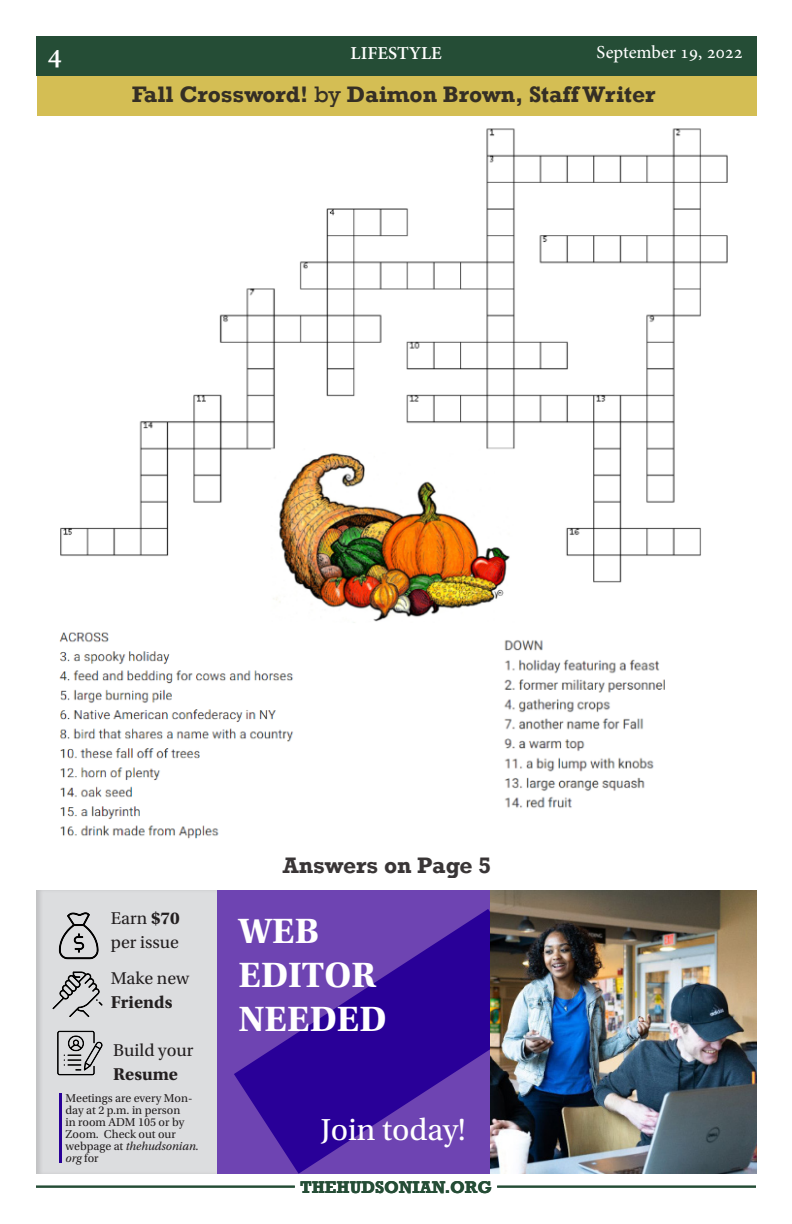
<style>
.page{position:relative;width:792px;height:1224px;background:#fff}
.page>*{position:absolute;margin:0;border:0;box-sizing:border-box;transform-origin:0 0}
.t1{font:700 37px "Utopia Std";letter-spacing:.005em;color:#fff}
.bold_boi{font:32px "Utopia Std";color:#fff}
.t2{font:700 28px "Adobe Hebrew";color:#fff}
.t3{font:700 23px "Rockwell";color:#231f20}
.bold_boi-2{font:18px/24px "Utopia Std";color:#231f20}
.t4{font:18px "Myriad Pro";color:#fff}
.t5{font:700 18px "Adobe Hebrew";color:#fff}
.t6{font:18px "Adobe Hebrew";color:#fff}
.t7{font:700 16px "Rockwell Nova";color:#254d36}
.bold_boi-3{font:12px/12px "Utopia Std";color:#231f20}
.s1{font-weight:400}
.s2{font-weight:700}
.s3{font-style:italic}
</style>
<div class="page">
<hr style="left:497px;top:1186px;width:259px;height:2px;background:#254d36">
<hr style="left:36px;top:1186px;width:259px;height:2px;background:#254d36">
<div style="left:36px;top:36px;width:720px;height:40px;background:#254d36"></div>
<img style="left:59px;top:128px;width:669px;height:711px">
<div style="left:37px;top:76px;width:719px;height:40px;background:#d4be54"></div>
<div style="left:211px;top:890px;width:280px;height:284px;background:#6e44b2"></div>
<div style="left:35px;top:889px;width:183px;height:286px;background:#dcdddf"></div>
<img style="left:58px;top:912px;width:41px;height:48px">
<img style="left:52px;top:971px;width:51px;height:46px">
<img style="left:57px;top:1030px;width:46px;height:46px">
<hr style="left:59px;top:1093px;width:3px;height:70px;background:#290098">
<svg style="left:234px;top:909px;width:257px;height:265px"></svg>
<img style="left:491px;top:891px;width:266px;height:283px">
<p class="t4" style="left:614px;top:42px;width:130px">October 11, 2021</p>
<h3 class="t3" style="left:131px;top:80px;width:526px">Fall Crossword! <span class="s1">by</span> Daimon Brown, Staff Writer</h3>
<p class="t4" style="left:374px;top:43px;width:46px">NEWS</p>
<p class="t6" style="left:597px;top:42px;width:57px">Septem</p>
<p class="t6" style="left:689px;top:42px;width:11px">9</p>
<p class="t6" style="left:734px;top:42px;width:11px">2</p>
<p class="t2" style="left:47px;top:37px;width:16px">4</p>
<p class="t5" style="left:351px;top:43px;width:93px">LIFESTYLE</p>
<p class="bold_boi-2" style="left:111px;top:906px;width:70px">Earn <span class="s2">$70 </span>per issue</p>
<p class="bold_boi-2" style="left:111px;top:966px;width:80px">Make new<br><span class="s2">Friends</span></p>
<p class="bold_boi-2" style="left:113px;top:1038px;width:82px">Build your<br><span class="s2">Resume</span></p>
<p class="bold_boi-3" style="left:66px;top:1092px;width:135px">Meetings are every Mon&shy;day at 2 p.m. in person<br>in room ADM 105 or by<br>Zoom. Check out our webpage at <span class="s3">thehudsonian. org</span> for</p>
<h3 class="t3" style="left:283px;top:851px;width:210px">Answers on Page 5</h3>
<p class="t1" style="left:239px;top:909px;width:82px">WEB</p>
<p class="t1" style="left:239px;top:954px;width:139px">EDITOR</p>
<p class="t1" style="left:239px;top:998px;width:149px">NEEDED</p>
<p class="bold_boi" style="left:321px;top:1112px;width:147px">Join today!</p>
<p class="t7" style="left:300px;top:1177px;width:193px">THEHUDSONIAN.ORG</p>
</div>
